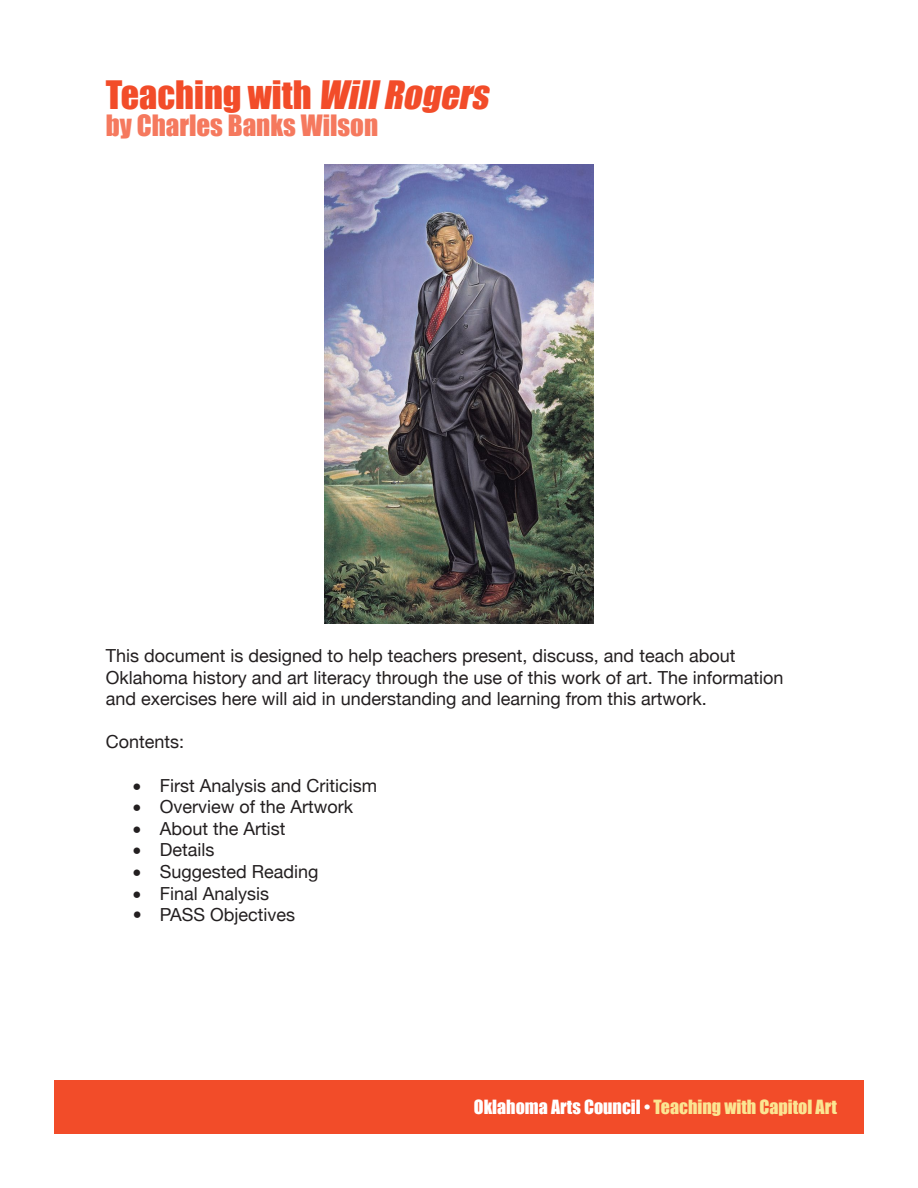
<style>
.page{position:relative;width:918px;height:1188px;background:#fff}
.page>*{position:absolute;margin:0;border:0;box-sizing:border-box;transform-origin:0 0}
.activities{font:36px "Impact";color:#f24c29}
.activities-2{font:27px "Impact";color:#f5795e}
.t1{font:18px/21.6px "Helvetica Neue";color:#231f20}
.t2{font:18px "Impact";color:#fbe592}
.s1{font-style:italic}
.s2{color:#fff}
</style>
<div class="page">
<div style="left:54px;top:1080px;width:810px;height:54px;background:#f24c29"></div>
<img style="left:324px;top:164px;width:270px;height:460px">
<p class="activities" style="left:106px;top:67px;width:393px">Teaching with <span class="s1">WillRogers</span></p>
<p class="activities-2" style="left:106px;top:105px;width:274px">by Charles Banks Wilson</p>
<p class="t1" style="left:106px;top:644px;width:679px">This document is designed to help teachers present, discuss, and teach about<br>Oklahoma history and art literacy through the use of this work of art. The information and exercises here will aid in understanding and learning from this artwork.</p>
<p class="t1" style="left:106px;top:730px;width:80px">Contents:</p>
<p class="t1" style="left:133px;top:773px;width:246px">• First Analysis and Criticism</p>
<p class="t1" style="left:133px;top:795px;width:222px">• Overview of the Artwork</p>
<p class="t1" style="left:133px;top:816px;width:154px">• About the Artist</p>
<p class="t1" style="left:133px;top:838px;width:83px">• Details</p>
<p class="t1" style="left:133px;top:860px;width:187px">• Suggested Reading</p>
<p class="t1" style="left:133px;top:881px;width:138px">• Final Analysis</p>
<p class="t1" style="left:133px;top:903px;width:164px">• PASS Objectives</p>
<p class="t2" style="left:474px;top:1093px;width:365px"><span class="s2">Oklahoma Arts Council •</span> Teaching with Capitol Art</p>
</div>
